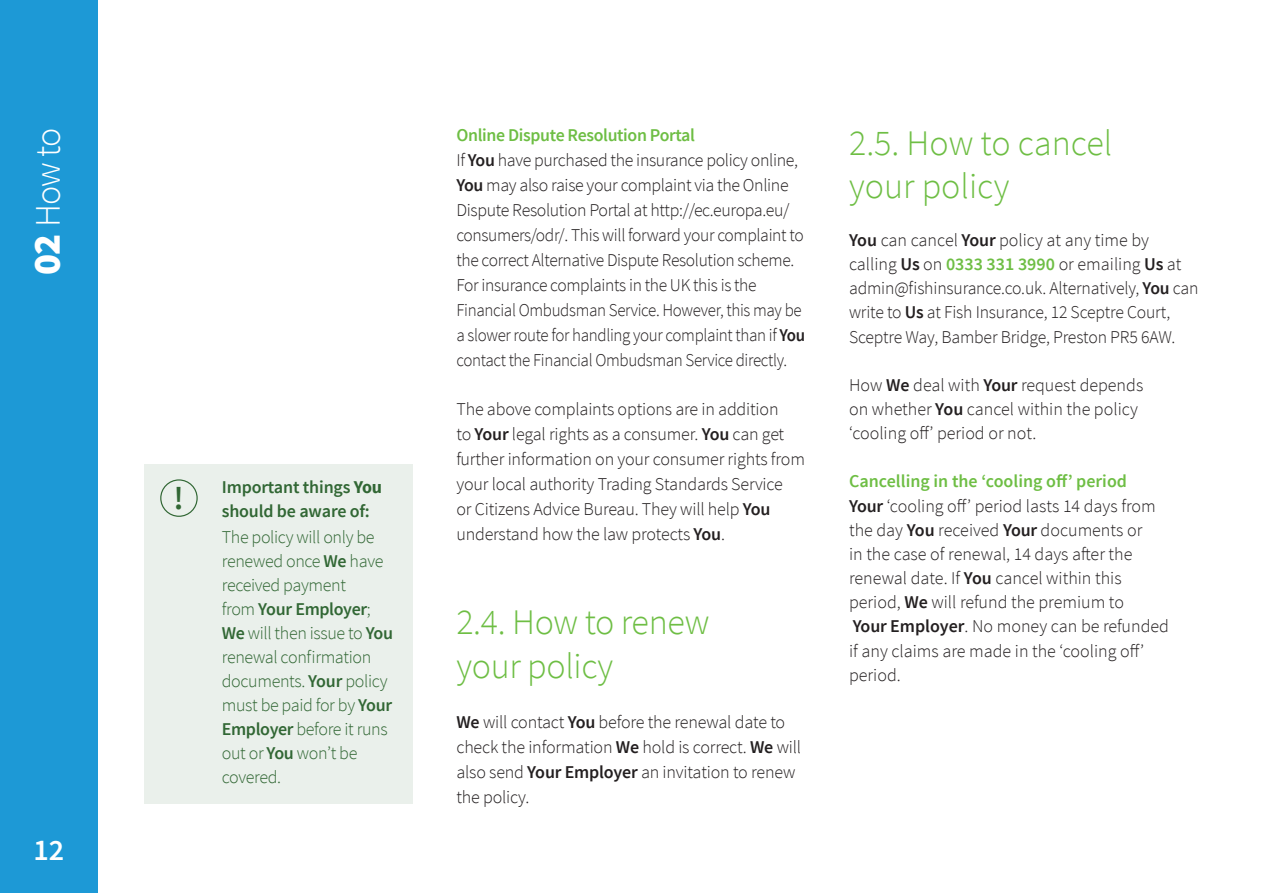
<style>
.page{position:relative;width:1263px;height:893px;background:#fff}
.page>*{position:absolute;margin:0;border:0;box-sizing:border-box;transform-origin:0 0}
.t1{font:300 36px/43.8px "Source Sans Pro";letter-spacing:-.01em;color:#6ebe44}
.t2{font:300 36px "Source Sans Pro";color:#fff}
.t3{font:600 33px "Source Sans Pro";color:#316734}
.t4{font:600 30px "Source Sans Pro";color:#fff}
.t5{font:300 18px/24.9px "Source Sans Pro";letter-spacing:-.01em;color:#231f20}
.t6{font:300 18px/24px "Source Sans Pro";letter-spacing:-.02em;color:#316734}
.t7{font:600 18px/24px "Source Sans Pro";letter-spacing:-.01em;color:#316734}
.s1{font-weight:900;font-size:39px}
.s2{font-weight:700}
.s3{font-weight:600}
.s4{font-weight:600;color:#6ebe44}
</style>
<div class="page">
<div style="left:0;top:0;width:98px;height:893px;background:#1d99d6"></div>
<div style="left:144px;top:464px;width:268px;height:340px;background:#eaf0eb"></div>
<div style="left:160px;top:479px;width:38px;height:38px;border:1px solid #316734;border-radius:50%"></div>
<h1 class="t2" style="left:26px;top:275px;width:149px;rotate:-90deg"><span class="s1">02</span> How to</h1>
<h3 class="t4" style="left:34px;top:831px;width:32px">12</h3>
<h2 class="t3" style="left:173px;top:477px;width:12px">!</h2>
<p class="t7" style="left:222px;top:475px;width:162px">Important things <span class="s2">You </span>should be aware of:</p>
<p class="t6" style="left:222px;top:525px;width:173px">The policy will only be renewed once <span class="s3">We</span> have received payment<br>from <span class="s3">Your Employer</span>;<br><span class="s3">We</span> will then issue to <span class="s3">You </span>renewal confirmation documents. <span class="s3">Your</span> policy must be paid for by <span class="s3">Your<br>Employer</span> before it runs out or <span class="s3">You</span> won’t be covered.</p>
<p class="t5" style="left:456px;top:123px;width:350px"><span class="s4">Online Dispute Resolution Portal<br></span>If <span class="s3">You</span> have purchased the insurance policy online, <span class="s3">You</span> may also raise your complaint via the Online Dispute Resolution Portal at http://ec.europa.eu/ consumers/odr/. This will forward your complaint to the correct Alternative Dispute Resolution scheme.<br>For insurance complaints in the UK this is the Financial Ombudsman Service. However, this may be a slower route for handling your complaint than if <span class="s3">You </span>contact the Financial Ombudsman Service directly.</p>
<p class="t5" style="left:456px;top:397px;width:350px">The above complaints options are in addition<br>to <span class="s3">Your</span> legal rights as a consumer. <span class="s3">You</span> can get further information on your consumer rights from your local authority Trading Standards Service<br>or Citizens Advice Bureau. They will help <span class="s3">You </span>understand how the law protects <span class="s3">You</span>.</p>
<h1 class="t1" style="left:456px;top:600px;width:255px">2.4. How to renew your policy</h1>
<p class="t5" style="left:456px;top:709px;width:346px"><span class="s3">We</span> will contact <span class="s3">You</span> before the renewal date to check the information <span class="s3">We</span> hold is correct. <span class="s3">We</span> will also send <span class="s3">Your Employer</span> an invitation to renew the policy.</p>
<h1 class="t1" style="left:849px;top:121px;width:265px;line-height:43.2px">2.5. How to cancel your policy</h1>
<p class="t5" style="left:849px;top:228px;width:351px;line-height:24.2px"><span class="s3">You</span> can cancel <span class="s3">Your</span> policy at any time by calling <span class="s3">Us</span> on <span class="s4">0333 331 3990</span> or emailing <span class="s3">Us</span> at admin@fishinsurance.co.uk. Alternatively, <span class="s3">You</span> can write to <span class="s3">Us</span> at Fish Insurance, 12 Sceptre Court, Sceptre Way, Bamber Bridge, Preston PR5 6AW.</p>
<p class="t5" style="left:849px;top:373px;width:296px;line-height:24.2px">How <span class="s3">We</span> deal with <span class="s3">Your</span> request depends on whether <span class="s3">You</span> cancel within the policy ‘cooling off’ period or not.</p>
<p class="t5" style="left:849px;top:469px;width:321px;line-height:24.2px"><span class="s4">Cancelling in the ‘cooling off’ period<br></span><span class="s3">Your</span> ‘cooling off’ period lasts 14 days from the day <span class="s3">You</span> received <span class="s3">Your</span> documents or<br>in the case of renewal, 14 days after the renewal date. If <span class="s3">You</span> cancel within this period, <span class="s3">We</span> will refund the premium to<br><span class="s3">Your Employer</span>. No money can be refunded if any claims are made in the ‘cooling off’ period.</p>
</div>
